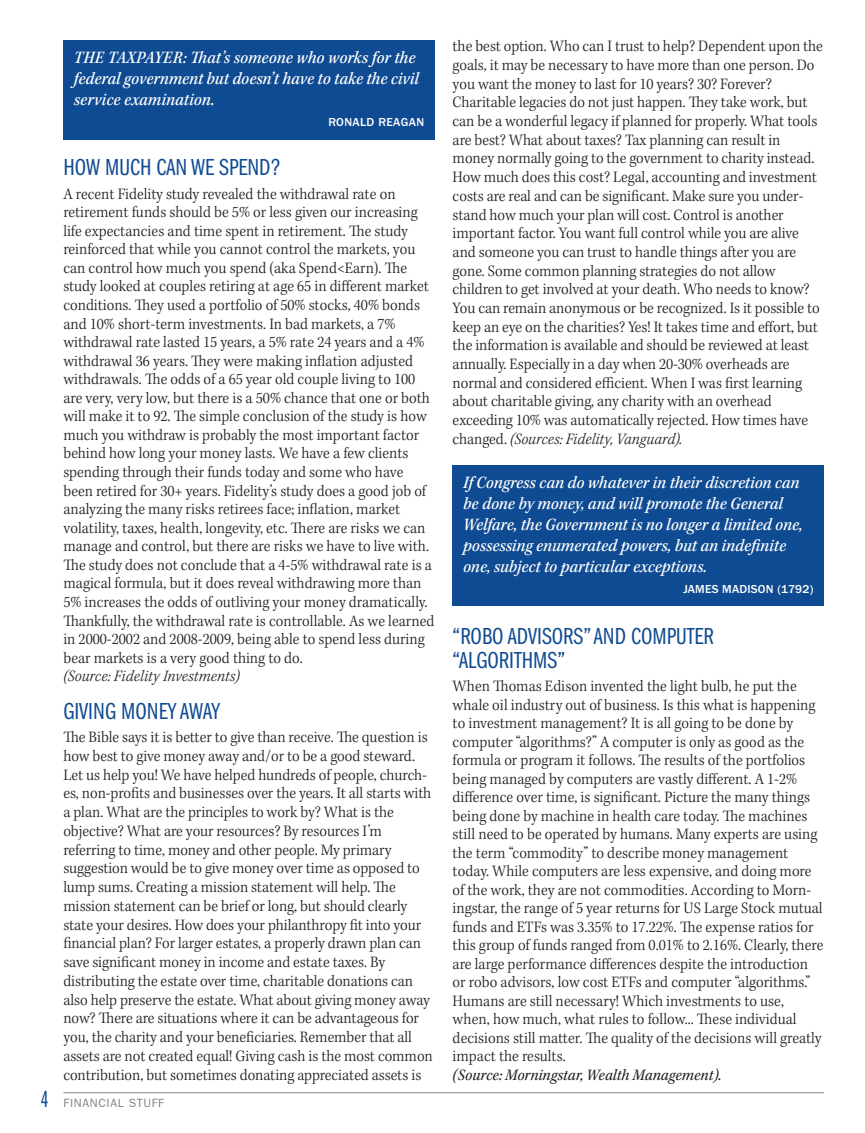
<style>
.page{position:relative;width:865px;height:1133px;background:#fff}
.page>*{position:absolute;margin:0;border:0;box-sizing:border-box;transform-origin:0 0}
.t1{font:24px/24.2px "ITC Franklin Gothic Std Bk Cp";color:#0f4b92}
.t2{font:18px/21px "Kepler Std Medium Scn It";letter-spacing:-.005em;color:#fff}
.t3{font:16.5px/18.8px "Kepler Std Light Scn";color:#231f20}
.t4{font:16.5px "Kepler Std Light Scn It";letter-spacing:.005em;color:#231f20}
.t5{font:16.5px "Kepler Std Scn It";color:#231f20}
.t6{font:500 12px "ITC Franklin Gothic Std";letter-spacing:.015em;color:#fff}
.t7{font:12px "ITC Franklin Gothic Std";letter-spacing:.055em;color:#808285}
.s1{font-family:"ITC Franklin Gothic Std Bk X Cp";font-size:24px;color:#0f4b92}
.s2{font-family:"Kepler Std Light Scn"}
</style>
<div class="page">
<hr style="left:63px;top:1092px;width:761px;height:1px;background:#808285">
<div style="left:63px;top:40px;width:372px;height:99px;background:#0f4b92"></div>
<div style="left:453px;top:465px;width:371px;height:140px;background:#0f4b92"></div>
<p class="t2" style="left:74px;top:47px;width:346px">THE TAXPAYER: That’s someone who works for the federal government but doesn’t have to take the civil service examination.</p>
<p class="t6" style="left:328px;top:115px;width:97px">RONALD REAGAN</p>
<h1 class="t1" style="left:63px;top:156px;width:219px">HOW MUCH CAN WE SPEND?</h1>
<p class="t3" style="left:63px;top:185px;width:372px">A recent Fidelity study revealed the withdrawal rate on retirement funds should be 5% or less given our increasing life expectancies and time spent in retirement. The study reinforced that while you cannot control the markets, you can control how much you spend (aka Spend&lt;Earn). The study looked at couples retiring at age 65 in different market conditions. They used a portfolio of 50% stocks, 40% bonds and 10% short-term investments. In bad markets, a 7% withdrawal rate lasted 15 years, a 5% rate 24 years and a 4% withdrawal 36 years. They were making inflation adjusted withdrawals. The odds of a 65 year old couple living to 100 are very, very low, but there is a 50% chance that one or both will make it to 92. The simple conclusion of the study is how much you withdraw is probably the most important factor behind how long your money lasts. We have a few clients spending through their funds today and some who have been retired for 30+ years. Fidelity’s study does a good job of analyzing the many risks retirees face; inflation, market volatility, taxes, health, longevity, etc. There are risks we can manage and control, but there are risks we have to live with.<br>The study does not conclude that a 4-5% withdrawal rate is a magical formula, but it does reveal withdrawing more than 5% increases the odds of outliving your money dramatically.<br>Thankfully, the withdrawal rate is controllable. As we learned in 2000-2002 and 2008-2009, being able to spend less during bear markets is a very good thing to do.</p>
<p class="t4" style="left:63px;top:667px;width:178px">(Source: Fidelity Investments)</p>
<h1 class="t1" style="left:63px;top:699px;width:158px">GIVING MONEY AWAY</h1>
<p class="t3" style="left:63px;top:728px;width:371px">The Bible says it is better to give than receive. The question is how best to give money away and/or to be a good steward.<br>Let us help you! We have helped hundreds of people, church&shy;es, non-profits and businesses over the years. It all starts with a plan. What are the principles to work by? What is the objective? What are your resources? By resources I’m referring to time, money and other people. My primary suggestion would be to give money over time as opposed to lump sums. Creating a mission statement will help. The mission statement can be brief or long, but should clearly state your desires. How does your philanthropy fit into your financial plan? For larger estates, a properly drawn plan can save significant money in income and estate taxes. By distributing the estate over time, charitable donations can also help preserve the estate. What about giving money away now? There are situations where it can be advantageous for you, the charity and your beneficiaries. Remember that all assets are not created equal! Giving cash is the most common contribution, but sometimes donating appreciated assets is</p>
<p class="t7" style="left:41px;top:1095px;width:125px"><span class="s1">4</span> FINANCIAL STUFF</p>
<p class="t3" style="left:453px;top:37px;width:372px">the best option. Who can I trust to help? Dependent upon the goals, it may be necessary to have more than one person. Do you want the money to last for 10 years? 30? Forever?<br>Charitable legacies do not just happen. They take work, but can be a wonderful legacy if planned for properly. What tools are best? What about taxes? Tax planning can result in money normally going to the government to charity instead.<br>How much does this cost? Legal, accounting and investment costs are real and can be significant. Make sure you under&shy;stand how much your plan will cost. Control is another important factor. You want full control while you are alive and someone you can trust to handle things after you are gone. Some common planning strategies do not allow children to get involved at your death. Who needs to know?<br>You can remain anonymous or be recognized. Is it possible to keep an eye on the charities? Yes! It takes time and effort, but the information is available and should be reviewed at least annually. Especially in a day when 20-30% overheads are normal and considered efficient. When I was first learning about charitable giving, any charity with an overhead exceeding 10% was automatically rejected. How times have</p>
<p class="t4" style="left:453px;top:429px;width:231px"><span class="s2">changed.</span> (Sources: Fidelity, Vanguard).</p>
<p class="t2" style="left:463px;top:472px;width:341px">If Congress can do whatever in their discretion can be done by money, and will promote the General Welfare, the Government is no longer a limited one, possessing enumerated powers, but an indefinite one, subject to particular exceptions.</p>
<p class="t6" style="left:683px;top:582px;width:131px">JAMES MADISON (1792)</p>
<h1 class="t1" style="left:453px;top:625px;width:263px">“ROBO ADVISORS” AND COMPUTER “ALGORITHMS”</h1>
<p class="t3" style="left:453px;top:677px;width:372px">When Thomas Edison invented the light bulb, he put the whale oil industry out of business. Is this what is happening to investment management? It is all going to be done by computer “algorithms?” A computer is only as good as the formula or program it follows. The results of the portfolios being managed by computers are vastly different. A 1-2% difference over time, is significant. Picture the many things being done by machine in health care today. The machines still need to be operated by humans. Many experts are using the term “commodity” to describe money management today. While computers are less expensive, and doing more of the work, they are not commodities. According to Morn&shy;ingstar, the range of 5 year returns for US Large Stock mutual funds and ETFs was 3.35% to 17.22%. The expense ratios for this group of funds ranged from 0.01% to 2.16%. Clearly, there are large performance differences despite the introduction or robo advisors, low cost ETFs and computer “algorithms.” Humans are still necessary! Which investments to use, when, how much, what rules to follow... These individual decisions still matter. The quality of the decisions will greatly impact the results.</p>
<p class="t5" style="left:453px;top:1065px;width:271px">(Source: Morningstar, Wealth Management).</p>
</div>
